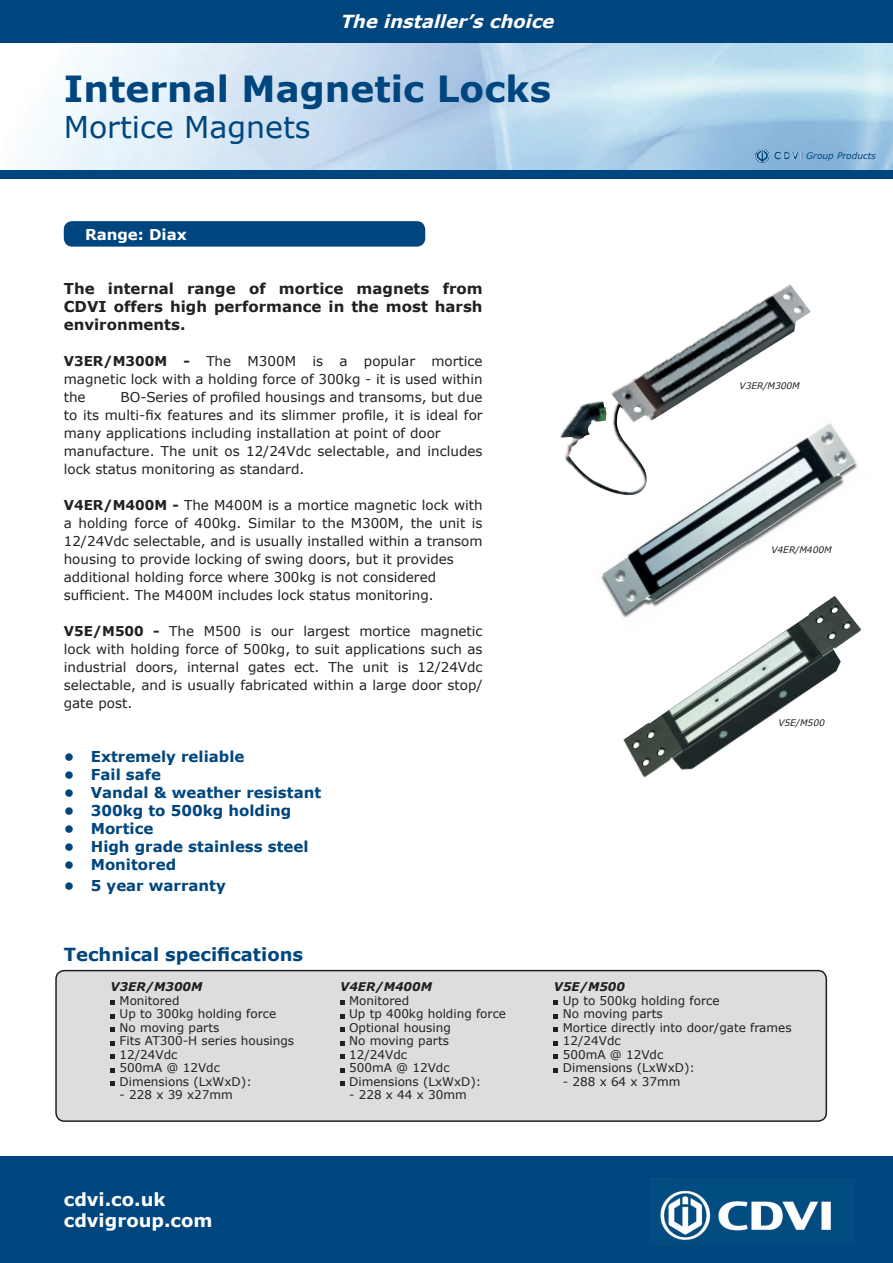
<style>
.page{position:relative;width:893px;height:1263px;background:#fff}
.page>*{position:absolute;margin:0;border:0;box-sizing:border-box;transform-origin:0 0}
.t1{font:700 36px "Verdana";color:#00467e}
.t2{font:30px "Verdana";color:#00467e}
.t3{font:700 18px/21px "Verdana";color:#fff}
.t4{font:700 18px "Verdana";color:#00467e}
.t5{font:italic 700 18px "Verdana";color:#fff}
.t6{font:700 15px "Verdana";color:#00467e}
.t7{font:700 15px/18px "Verdana";color:#231f20;text-align:justify}
.t8{font:700 15px "Verdana";color:#fff}
.t9{font:13.5px/18px "Verdana";color:#231f20;text-align:justify}
.t10{font:12px/13.5px "Verdana";color:#231f20}
.t11{font:italic 700 12px "Verdana";color:#231f20}
.t12{font:italic 9px "Verdana";color:#231f20}
.t13{font:italic 9px "Verdana";color:#00467e}
.s1{font-weight:700}
</style>
<div class="page">
<div style="left:64px;top:221px;width:361px;height:26px;background:#00467e;border-radius:9px"></div>
<div style="left:0;top:0;width:893px;height:43px;background:#00467e"></div>
<div style="left:0;top:170px;width:893px;height:9px;background:#00467e"></div>
<div style="left:0;top:1157px;width:893px;height:106px;background:#00467e"></div>
<img style="left:755px;top:149px;width:47px;height:14px">
<img style="left:660px;top:1190px;width:171px;height:50px">
<img style="left:611px;top:286px;width:176px;height:129px">
<img style="left:623px;top:633px;width:235px;height:145px">
<img style="left:590px;top:415px;width:271px;height:218px">
<div style="left:56px;top:970px;width:770px;height:151px;background:#dcdddf;border-radius:9px"></div>
<div style="left:55px;top:970px;width:772px;height:152px;border:2px solid #231f20;border-radius:9px"></div>
<svg style="left:111px;top:1000px;width:4px;height:5px"></svg>
<svg style="left:111px;top:1014px;width:4px;height:4px"></svg>
<svg style="left:111px;top:1027px;width:4px;height:5px"></svg>
<svg style="left:111px;top:1041px;width:4px;height:4px"></svg>
<svg style="left:111px;top:1054px;width:4px;height:5px"></svg>
<svg style="left:111px;top:1068px;width:4px;height:4px"></svg>
<svg style="left:111px;top:1081px;width:4px;height:5px"></svg>
<svg style="left:340px;top:1000px;width:4px;height:5px"></svg>
<svg style="left:340px;top:1014px;width:4px;height:4px"></svg>
<svg style="left:340px;top:1027px;width:4px;height:5px"></svg>
<svg style="left:340px;top:1041px;width:4px;height:4px"></svg>
<svg style="left:340px;top:1054px;width:4px;height:5px"></svg>
<svg style="left:340px;top:1068px;width:4px;height:4px"></svg>
<svg style="left:340px;top:1081px;width:4px;height:5px"></svg>
<svg style="left:554px;top:1000px;width:4px;height:5px"></svg>
<svg style="left:554px;top:1014px;width:4px;height:4px"></svg>
<svg style="left:554px;top:1027px;width:4px;height:5px"></svg>
<svg style="left:554px;top:1041px;width:4px;height:4px"></svg>
<svg style="left:554px;top:1054px;width:4px;height:5px"></svg>
<svg style="left:554px;top:1068px;width:4px;height:4px"></svg>
<p class="t8" style="left:273px;top:5px;width:349px">Manufacturing Access Control since 1985</p>
<h3 class="t5" style="left:340px;top:9px;width:222px">Theinstaller’schoice</h3>
<h1 class="t1" style="left:64px;top:63px;width:489px">Internal Magnetic Locks</h1>
<h2 class="t2" style="left:64px;top:107px;width:248px">Mortice Magnets</h2>
<p class="t8" style="left:85px;top:224px;width:103px">Range: Diax</p>
<p class="t7" style="left:64px;top:279px;width:420px">The internal range of mortice magnets from CDVI offers high performance in the most harsh environments.</p>
<p class="t9" style="left:64px;top:351px;width:420px"><span class="s1">V3ER/M300M -</span> The M300M is a popular mortice magnetic lock with a holding force of 300kg - it is used within the</p>
<p class="t9" style="left:64px;top:387px;width:420px;text-align:left;text-indent:57px">BO-Series of profiled housings and transoms, but due to its multi-fix features and its slimmer profile, it is ideal for many applications including installation at point of door manufacture. The unit os 12/24Vdc selectable, and includes lock status monitoring as standard.</p>
<p class="t9" style="left:64px;top:495px;width:420px;text-align:left"><span class="s1">V4ER/M400M -</span> The M400M is a mortice magnetic lock with a holding force of 400kg. Similar to the M300M, the unit is 12/24Vdc selectable, and is usually installed within a transom housing to provide locking of swing doors, but it provides additional holding force where 300kg is not considered sufficient. The M400M includes lock status monitoring.</p>
<p class="t9" style="left:64px;top:621px;width:420px"><span class="s1">V5E/M500 -</span> The M500 is our largest mortice magnetic lock with holding force of 500kg, to suit applications such as industrial doors, internal gates ect. The unit is 12/24Vdc selectable, and is usually fabricated within a large door stop/ gate post.</p>
<p class="t6" style="left:64px;top:745px;width:182px">• Extremely reliable</p>
<p class="t6" style="left:64px;top:763px;width:99px">• Fail safe</p>
<p class="t6" style="left:64px;top:781px;width:259px">• Vandal &amp; weather resistant</p>
<p class="t6" style="left:64px;top:799px;width:229px">• 300kg to 500kg holding</p>
<p class="t6" style="left:64px;top:817px;width:91px">• Mortice</p>
<p class="t6" style="left:64px;top:835px;width:246px">• High grade stainless steel</p>
<p class="t6" style="left:64px;top:853px;width:114px">• Monitored</p>
<p class="t6" style="left:64px;top:875px;width:164px">• 5 year warranty</p>
<h3 class="t4" style="left:64px;top:942px;width:241px">Technical specifications</h3>
<p class="t13" style="left:806px;top:150px;width:71px">Group Products</p>
<p class="t12" style="left:739px;top:379px;width:62px">V3ER/M300M</p>
<p class="t12" style="left:771px;top:544px;width:62px">V4ER/M400M</p>
<p class="t12" style="left:778px;top:717px;width:48px">V5E/M500</p>
<p class="t11" style="left:111px;top:978px;width:93px">V3ER/M300M</p>
<p class="t10" style="left:120px;top:993px;width:176px">Monitored<br>Up to 300kg holding force<br>No moving parts<br>Fits AT300-H series housings<br>12/24Vdc<br>500mA @ 12Vdc<br>Dimensions (LxWxD):</p>
<p class="t10" style="left:120px;top:1088px;width:115px">- 228 x 39 x27mm</p>
<h3 class="t3" style="left:64px;top:1189px;width:150px">cdvi.co.uk cdvigroup.com</h3>
<p class="t11" style="left:340px;top:978px;width:93px">V4ER/M400M</p>
<p class="t10" style="left:349px;top:993px;width:158px">Monitored<br>Up tp 400kg holding force<br>Optional housing<br>No moving parts<br>12/24Vdc<br>500mA @ 12Vdc<br>Dimensions (LxWxD):</p>
<p class="t10" style="left:349px;top:1088px;width:119px">- 228 x 44 x 30mm</p>
<p class="t11" style="left:554px;top:978px;width:73px">V5E/M500</p>
<p class="t10" style="left:563px;top:993px;width:230px">Up to 500kg holding force<br>No moving parts<br>Mortice directly into door/gate frames<br>12/24Vdc<br>500mA @ 12Vdc<br>Dimensions (LxWxD):</p>
<p class="t10" style="left:563px;top:1074px;width:119px">- 288 x 64 x 37mm</p>
</div>
